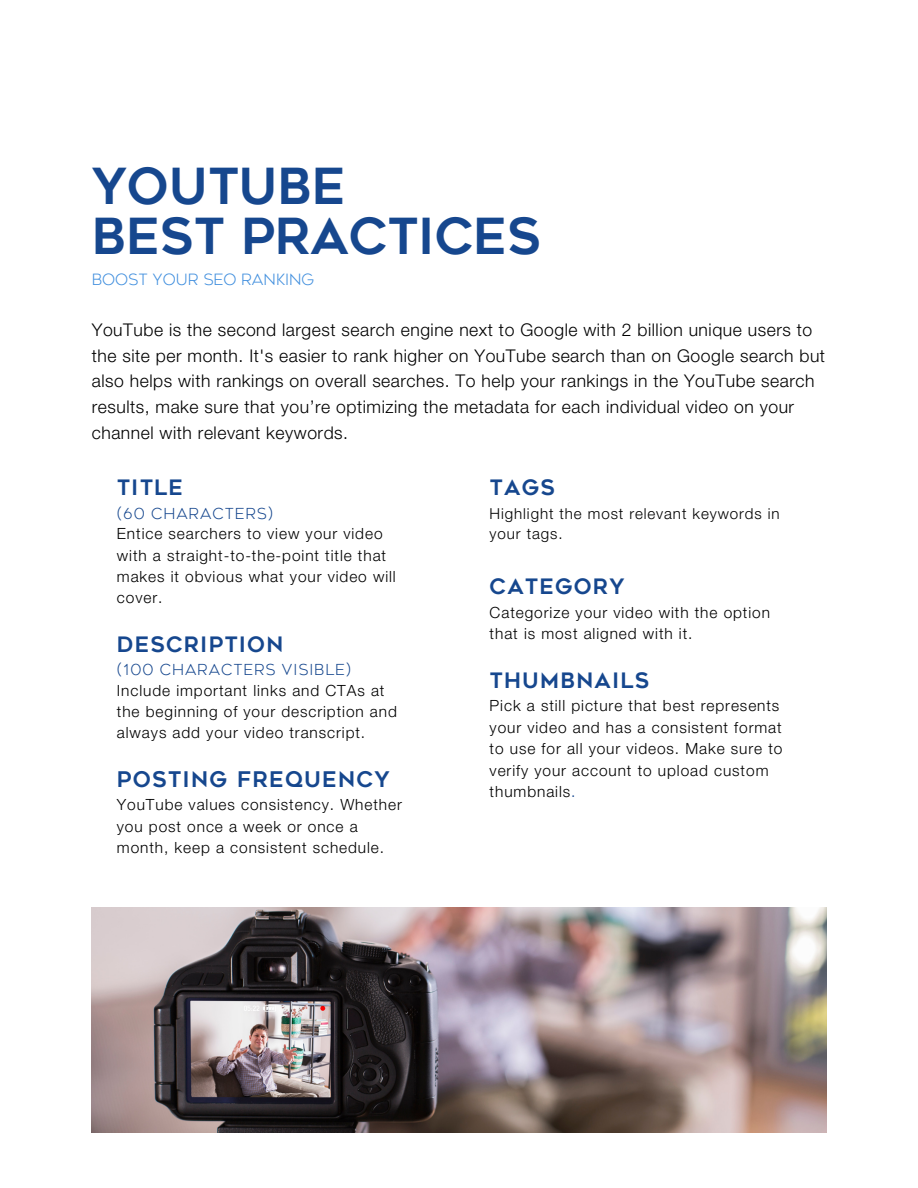
<style>
.page{position:relative;width:918px;height:1188px;background:#fff}
.page>*{position:absolute;margin:0;border:0;box-sizing:border-box;transform-origin:0 0}
.t1{font:49.5px "Geometos";color:#16478e}
.t2{font:21.45px "Geometos";letter-spacing:.06em;color:#16478e}
.t3{font:21.15px "Geometos";letter-spacing:.06em;color:#16478e}
.t4{font:300 17.55px/25.8px "Helvetica Neue LT Std";letter-spacing:.03em;color:#000}
.t5{font:300 15.45px/21.3px "Helvetica Neue LT Std";letter-spacing:.06em;color:#000}
.t6{font:300 15.45px "Geometos Neue";color:#418fde}
.t7{font:300 15.15px/20.2px "Helvetica Neue LT Std";letter-spacing:.06em;color:#000}
.t8{font:300 15.15px "Geometos Neue";letter-spacing:.06em;color:#16478e}
.s1{color:#16478e}
</style>
<div class="page">
<img style="left:92px;top:907px;width:734px;height:225px">
<p class="t1" style="left:92px;top:167px;width:255px">YOUTUBE</p>
<p class="t1" style="left:92px;top:217px;width:450px">BEST PRACTICES</p>
<p class="t6" style="left:92px;top:271px;width:224px">BOOST YOUR SEO RANKING</p>
<p class="t4" style="left:92px;top:319px;width:735px">YouTube is the second largest search engine next to Google with 2 billion unique users to the site per month. It's easier to rank higher on YouTube search than on Google search but also helps with rankings on overall searches. To help your rankings in the YouTube search results, make sure that you’re optimizing the metadata for each individual video on your channel with relevant keywords.</p>
<p class="t3" style="left:117px;top:480px;width:67px">TITLE</p>
<p class="t8" style="left:117px;top:505px;width:158px">(60 CHARACTERS)</p>
<p class="t5" style="left:117px;top:525px;width:280px">Entice searchers to view your video with a straight-to-the-point title that makes it obvious what your video will cover.</p>
<p class="t3" style="left:117px;top:636px;width:168px">DESCRIPTION</p>
<p class="t8" style="left:117px;top:661px;width:236px">(100 CHARACTERS VISIBLE)</p>
<p class="t5" style="left:117px;top:682px;width:282px">Include important links and CTAs at the beginning of your description and always add your video transcript.</p>
<p class="t2" style="left:117px;top:771px;width:274px">POSTING FREQUENCY</p>
<p class="t5" style="left:117px;top:796px;width:287px">YouTube values consistency. Whether you post once a week or once a month, keep a consistent schedule.</p>
<p class="t3" style="left:490px;top:480px;width:67px">TAGS</p>
<p class="t7" style="left:490px;top:506px;width:291px">Highlight the most relevant keywords in your tags.</p>
<p class="t3" style="left:490px;top:579px;width:136px">CATEGORY</p>
<p class="t5" style="left:490px;top:604px;width:282px">Categorize your video with the option that is most aligned with it.</p>
<p class="t3" style="left:490px;top:672px;width:161px">THUMBNAILS</p>
<p class="t5" style="left:490px;top:697px;width:294px">Pick a still picture that best represents your video and has a consistent format to use for all your videos. Make sure to verify your account to upload custom thumbnails<span class="s1">.</span></p>
</div>
